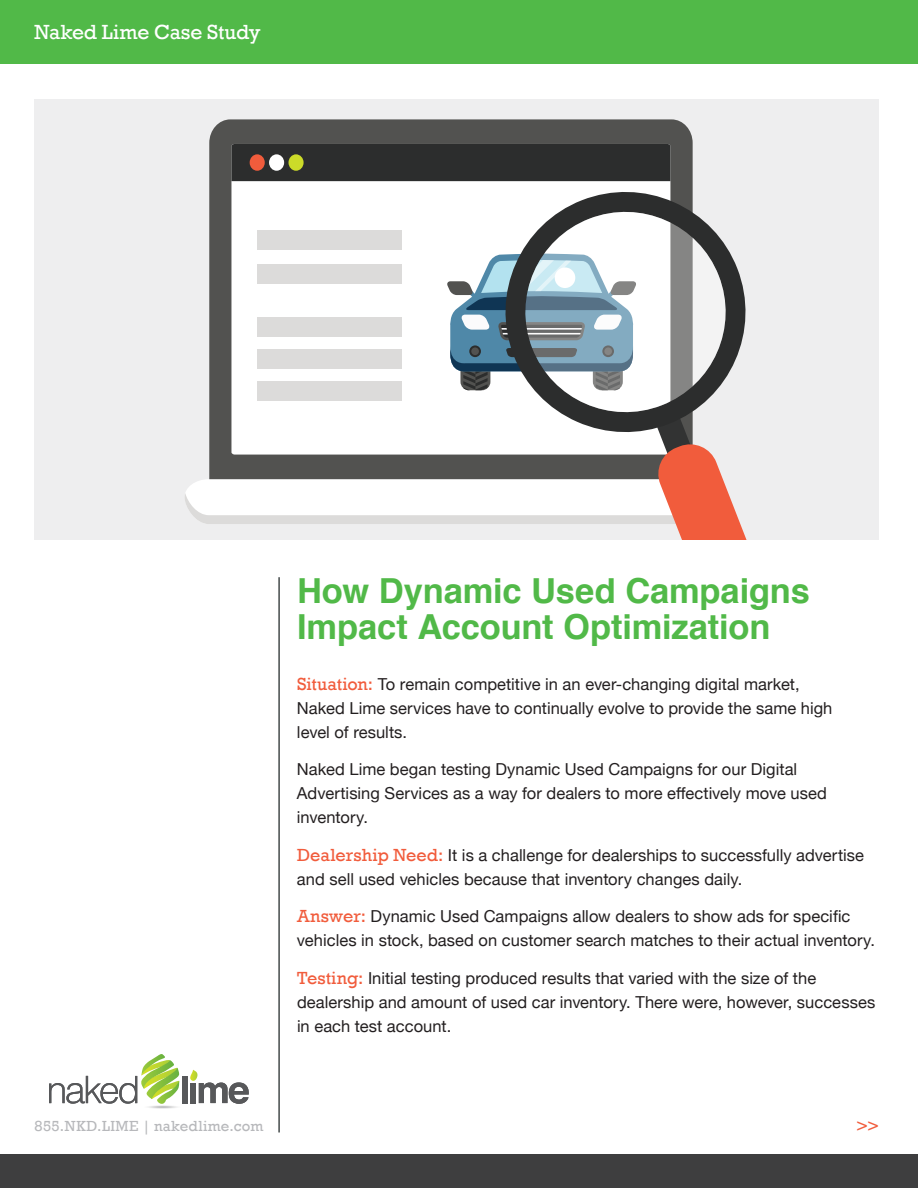
<style>
.page{position:relative;width:918px;height:1188px;background:#fff}
.page>*{position:absolute;margin:0;border:0;box-sizing:border-box;transform-origin:0 0}
.t1{font:700 34.5px/36px "Helvetica";letter-spacing:-.005em;color:#51b948}
.t2{font:21px "Rockwell";letter-spacing:-.01em;color:#fff}
.t3{font:18px "Rockwell";color:#f15c3c}
.t4{font:16.5px/24px "Helvetica Neue";letter-spacing:.005em;color:#231f20}
.t5{font:15px "Rockwell";letter-spacing:.025em;color:#b7b8bb}
.s1{font-family:"Rockwell";font-size:18px;color:#f15c3c}
</style>
<div class="page">
<div style="left:34px;top:99px;width:845px;height:441px;background:#eeeeef"></div>
<div style="left:209px;top:119px;width:484px;height:93px;background:#525250"></div>
<div style="left:231px;top:181px;width:439px;height:31px;background:#fff"></div>
<div style="left:231px;top:144px;width:439px;height:37px;background:#2c2d2d"></div>
<div style="left:250px;top:154px;width:15px;height:17px;background:#f15c3c;border-radius:50%"></div>
<div style="left:269px;top:154px;width:15px;height:17px;background:#fff;border-radius:50%"></div>
<div style="left:289px;top:154px;width:15px;height:17px;background:#ccdb29;border-radius:50%"></div>
<svg style="left:490px;top:189px;width:203px;height:23px;background:#9fa09f"></svg>
<svg style="left:185px;top:212px;width:562px;height:328px;background:#cbc9ca"></svg>
<div style="left:0;top:1155px;width:918px;height:33px;background:#3e3e3f"></div>
<hr style="left:278px;top:577px;width:2px;height:555px;background:#444a4a">
<svg style="left:148px;top:1105px;width:29px;height:4px"></svg>
<svg style="left:49px;top:1054px;width:131px;height:50px"></svg>
<div style="left:183px;top:1076px;width:5px;height:27px;background:#57585a"></div>
<svg style="left:190px;top:1070px;width:59px;height:34px"></svg>
<div style="left:0;top:0;width:918px;height:64px;background:#51b948"></div>
<p class="t2" style="left:34px;top:20px;width:228px">Naked Lime Case Study</p>
<h1 class="t1" style="left:297px;top:573px;width:514px">How Dynamic Used Campaigns<br>Impact Account Optimization</h1>
<p class="t4" style="left:297px;top:673px;width:537px"><span class="s1">Situation:</span> To remain competitive in an ever-changing digital market,<br>Naked Lime services have to continually evolve to provide the same high level of results.</p>
<p class="t4" style="left:297px;top:758px;width:531px">Naked Lime began testing Dynamic Used Campaigns for our Digital<br>Advertising Services as a way for dealers to more effectively move used inventory.</p>
<p class="t4" style="left:297px;top:844px;width:569px"><span class="s1">Dealership Need:</span> It is a challenge for dealerships to successfully advertise and sell used vehicles because that inventory changes daily.</p>
<p class="t4" style="left:297px;top:905px;width:580px"><span class="s1">Answer:</span> Dynamic Used Campaigns allow dealers to show ads for specific vehicles in stock, based on customer search matches to their actual inventory.</p>
<p class="t4" style="left:297px;top:967px;width:580px"><span class="s1">Testing:</span> Initial testing produced results that varied with the size of the dealership and amount of used car inventory. There were, however, successes in each test account.</p>
<p class="t5" style="left:34px;top:1117px;width:230px">855.NKD.LIME | nakedlime.com</p>
<p class="t3" style="left:856px;top:1116px;width:24px">&gt;&gt;</p>
</div>
